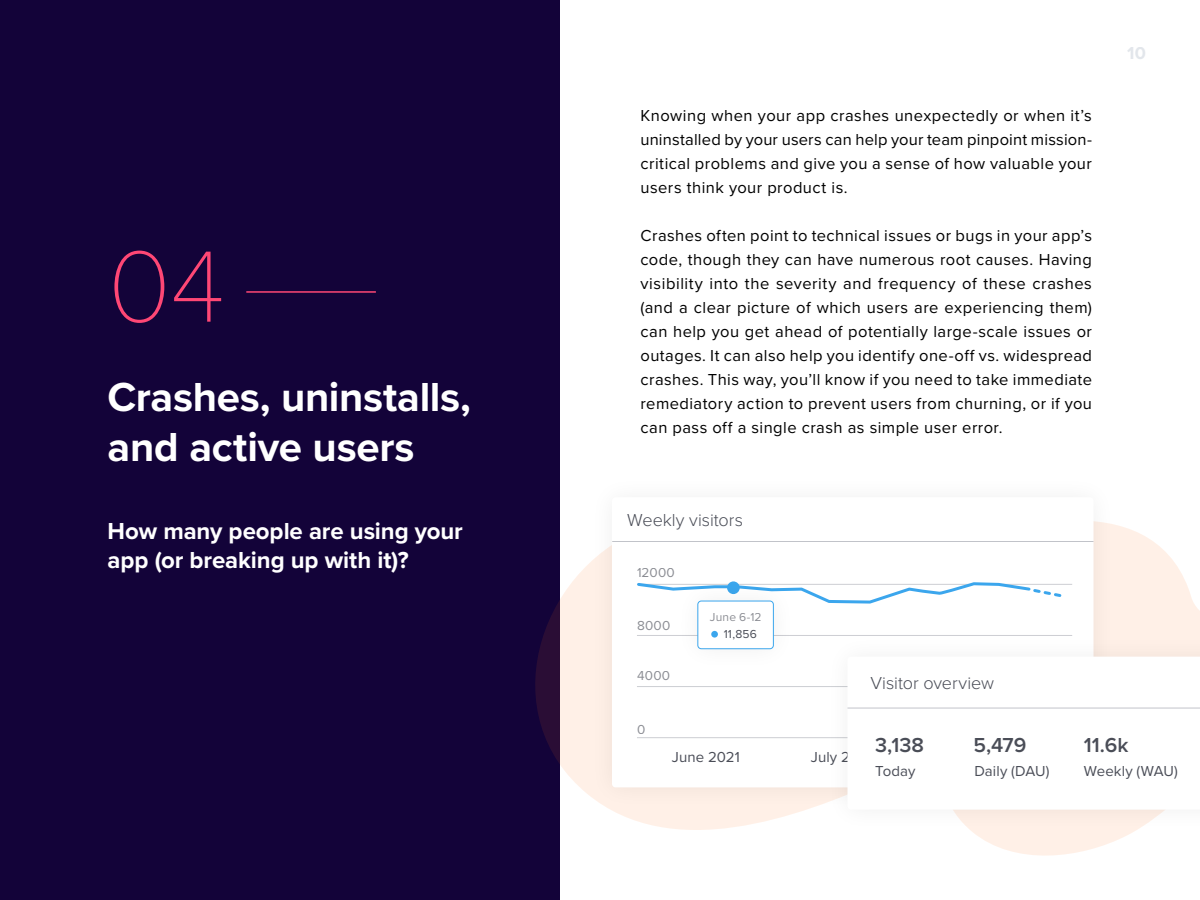
<style>
.page{position:relative;width:1200px;height:900px;background:#fff}
.page>*{position:absolute;margin:0;border:0;box-sizing:border-box;transform-origin:0 0}
.t1{font:100 105px "Proxima Nova T";color:#ff4775}
.t2{font:700 42px/50.4px "Proxima Nova";letter-spacing:-.01em;color:#fff}
.t3{font:700 24px/28.8px "Proxima Nova";letter-spacing:-.005em;color:#fff}
.t4{font:600 21px "Proxima Nova";letter-spacing:-.005em;color:#4a4d57}
.t5{font:300 18px "Proxima Nova";letter-spacing:-.005em;color:#4a4d57}
.t6{font:700 18px "Proxima Nova";color:#cbd2db}
.t7{font:16.5px/24px "Proxima Nova";letter-spacing:.03em;color:#000;text-align:justify}
.t8{font:15px "Proxima Nova";letter-spacing:.005em;color:#4a4d57}
.t9{font:13.5px "Proxima Nova";letter-spacing:.02em;color:#4a4d57}
.t10{font:12px/16.8px "Proxima Nova";letter-spacing:.015em;color:#4a4d57}
</style>
<div class="page">
<div style="left:0;top:0;width:560px;height:900px;background:#130339"></div>
<hr style="left:246px;top:291px;width:130px;height:2px;background:#ff4775">
<svg style="left:535px;top:525px;width:665px;height:331px"></svg>
<div style="left:589px;top:474px;width:527px;height:336px;background:#000;opacity:.07"></div>
<div style="left:612px;top:497px;width:482px;height:290px;background:#fff;border-radius:4px"></div>
<hr style="left:637px;top:584px;width:435px;height:1px;background:#999ca6">
<hr style="left:637px;top:635px;width:435px;height:1px;background:#999ca6">
<hr style="left:637px;top:686px;width:435px;height:1px;background:#999ca6">
<hr style="left:637px;top:737px;width:435px;height:1px;background:#999ca6">
<hr style="left:612px;top:541px;width:481px;height:1px;background:#999ca6">
<svg style="left:637px;top:582px;width:426px;height:22px"></svg>
<div style="left:675px;top:578px;width:122px;height:94px;background:#000;opacity:.07"></div>
<div style="left:698px;top:601px;width:75px;height:48px;background:#fff;border-radius:4px"></div>
<div style="left:697px;top:601px;width:77px;height:48px;border:1px solid #3ba6ed;border-radius:4px"></div>
<div style="left:711px;top:631px;width:7px;height:7px;background:#3ba6ed;border-radius:50%"></div>
<div style="left:825px;top:634px;width:375px;height:198px;background:#000;opacity:.07"></div>
<svg style="left:848px;top:657px;width:352px;height:153px"></svg>
<hr style="left:848px;top:708px;width:352px;height:1px;background:#999ca6">
<h1 class="t1" style="left:108px;top:208px;width:119px">04</h1>
<h2 class="t2" style="left:108px;top:371px;width:365px">Crashes, uninstalls, and active users</h2>
<h3 class="t3" style="left:108px;top:516px;width:357px">How many people are using your app (or breaking up with it)?</h3>
<p class="t7" style="left:640px;top:103px;width:453px">Knowing when your app crashes unexpectedly or when it’s uninstalled by your users can help your team pinpoint mission&shy;critical problems and give you a sense of how valuable your users think your product is.</p>
<p class="t7" style="left:640px;top:223px;width:453px">Crashes often point to technical issues or bugs in your app’s code, though they can have numerous root causes. Having visibility into the severity and frequency of these crashes (and a clear picture of which users are experiencing them) can help you get ahead of potentially large-scale issues or outages. It can also help you identify one-off vs. widespread crashes. This way, you’ll know if you need to take immediate remediatory action to prevent users from churning, or if you can pass off a single crash as simple user error.</p>
<p class="t5" style="left:627px;top:507px;width:117px">Weekly visitors</p>
<p class="t9" style="left:637px;top:563px;width:39px">12000</p>
<p class="t9" style="left:637px;top:615px;width:35px">8000</p>
<p class="t9" style="left:637px;top:666px;width:35px">4000</p>
<p class="t9" style="left:637px;top:719px;width:10px">0</p>
<p class="t10" style="left:724px;top:608px;width:39px;text-indent:-14px">June 6-12<br>11,856</p>
<p class="t5" style="left:871px;top:669px;width:125px">Visitor overview</p>
<p class="t6" style="left:1127px;top:40px;width:20px">10</p>
<p class="t4" style="left:875px;top:729px;width:50px">3,138</p>
<p class="t4" style="left:973px;top:729px;width:54px">5,479</p>
<p class="t4" style="left:1084px;top:729px;width:46px">11.6k</p>
<p class="t8" style="left:974px;top:760px;width:77px">Daily (DAU)</p>
<p class="t8" style="left:1084px;top:760px;width:96px">Weekly (WAU)</p>
<p class="t8" style="left:672px;top:745px;width:69px">June 2021</p>
<p class="t8" style="left:811px;top:745px;width:64px">July 2021</p>
<p class="t8" style="left:875px;top:760px;width:42px">Today</p>
</div>
